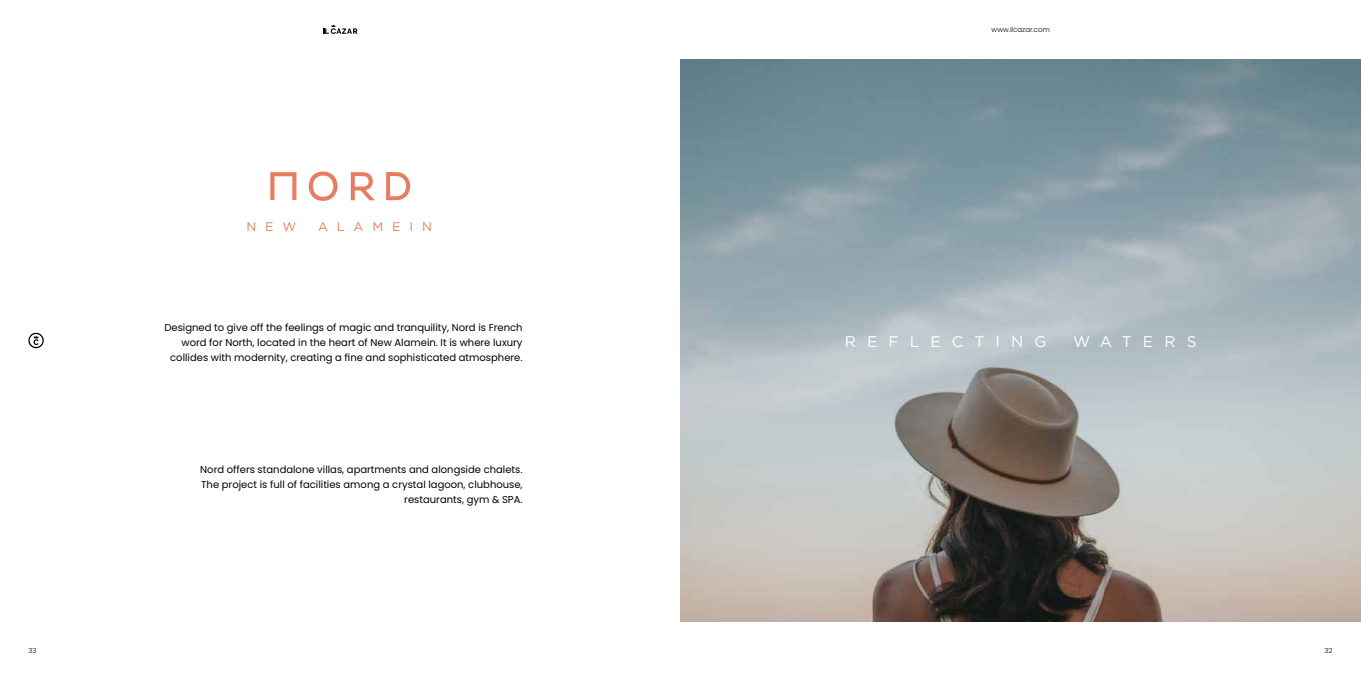
<style>
.page{position:relative;width:1361px;height:681px;background:#fff}
.page>*{position:absolute;margin:0;border:0;box-sizing:border-box;transform-origin:0 0}
.t1{font:15.4px "Gotham";letter-spacing:.72em;color:#fff}
.t2{font:12.5px "Gotham";letter-spacing:.72em;color:#e77d5e}
.t3{font:10px/15px "Poppins";color:#000;text-align:right}
.t4{font:300 7px "Poppins";color:#000}
</style>
<div class="page">
<img style="left:680px;top:59px;width:681px;height:562px">
<svg style="left:28px;top:332px;width:16px;height:16px"></svg>
<svg style="left:309px;top:171px;width:28px;height:30px"></svg>
<svg style="left:351px;top:172px;width:24px;height:28px"></svg>
<svg style="left:386px;top:172px;width:24px;height:28px"></svg>
<svg style="left:270px;top:172px;width:26px;height:28px"></svg>
<svg style="left:323px;top:25px;width:34px;height:9px"></svg>
<p class="t4" style="left:28px;top:645px;width:10px">33</p>
<p class="t2" style="left:246px;top:218px;width:51px">NEW</p>
<p class="t2" style="left:318px;top:218px;width:115px">ALAMEIN</p>
<p class="t3" style="left:164px;top:319px;width:360px">Designed to give off the feelings of magic and tranquility, Nord is French word for North, located in the heart of New Alamein It. is where luxury collides with modernity, creating a fine and sophisticated atmosphere.</p>
<p class="t3" style="left:200px;top:462px;width:324px">Nord offers standalone villas, apartments and alongside chalets.<br>The project is full of facilities among a crystal lagoon, clubhouse, restaurants, gym &amp; SPA.</p>
<p class="t4" style="left:991px;top:26px;width:60px">www.ilcazar.com</p>
<h1 class="t1" style="left:845px;top:331px;width:203px">REFLECTING</h1>
<h1 class="t1" style="left:1073px;top:331px;width:125px">WATERS</h1>
<p class="t4" style="left:1324px;top:645px;width:10px">32</p>
</div>
